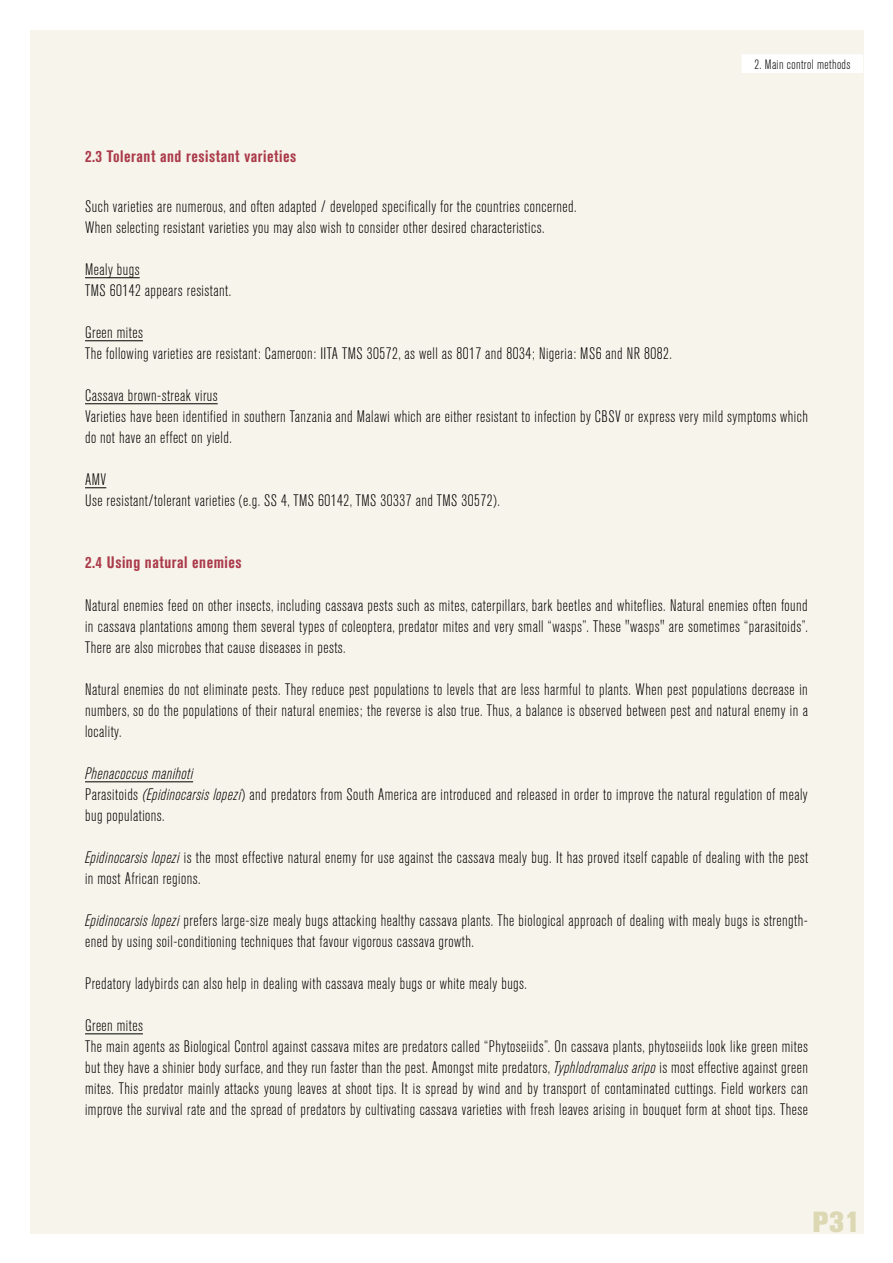
<style>
.page{position:relative;width:893px;height:1263px;background:#fff}
.page>*{position:absolute;margin:0;border:0;box-sizing:border-box;transform-origin:0 0}
.t1{font:800 28.8px "Akzidenz Grotesk BQ";color:#dcd8b4}
.t2{font:300 condensed 16.5px/21px "Akzidenz Grotesk BQ";letter-spacing:.03em;color:#000}
.t3{font:700 condensed 16.5px "Akzidenz Grotesk BQ";letter-spacing:.03em;color:#ab3a4a}
.t4{font:300 condensed 13.5px "Akzidenz Grotesk BQ";letter-spacing:.03em;color:#000}
.s1{font-style:italic}
</style>
<div class="page">
<div style="left:30px;top:30px;width:833px;height:1203px;background:#f6f4eb"></div>
<div style="left:742px;top:54px;width:121px;height:19px;background:#fff"></div>
<hr style="left:85px;top:277px;width:55px;height:1px;background:#000">
<hr style="left:85px;top:340px;width:58px;height:1px;background:#000">
<hr style="left:85px;top:403px;width:133px;height:1px;background:#000">
<svg style="left:85px;top:487px;width:21px;height:1px"></svg>
<hr style="left:85px;top:781px;width:108px;height:1px;background:#000">
<hr style="left:85px;top:1033px;width:58px;height:1px;background:#000">
<p class="t4" style="left:754px;top:57px;width:98px">2. Main control methods</p>
<p class="t3" style="left:85px;top:147px;width:213px">2.3 Tolerant and resistant varieties</p>
<p class="t2" style="left:85px;top:196px;width:493px">Such varieties are numerous, and often adapted / developed specifically for the countries concerned.<br>When selecting resistant varieties you may also wish to consider other desired characteristics.</p>
<p class="t2" style="left:85px;top:259px;width:148px">Mealy bugs<br>TMS 60142 appears resistant.</p>
<p class="t2" style="left:85px;top:322px;width:588px">Green mites<br>The following varieties are resistant: Cameroon: IITA TMS 30572, as well as 8017 and 8034; Nigeria: MS6 and NR 8082.</p>
<p class="t2" style="left:85px;top:385px;width:724px">Cassava brown-streak virus<br>Varieties have been identified in southern Tanzania and Malawi which are either resistant to infection by CBSV or express very mild symptoms which do not have an effect on yield.</p>
<p class="t2" style="left:85px;top:469px;width:416px">AMV<br>Use resistant/tolerant varieties (e.g. SS 4, TMS 60142, TMS 30337 and TMS 30572).</p>
<p class="t3" style="left:85px;top:552px;width:158px">2.4 Using natural enemies</p>
<p class="t2" style="left:85px;top:595px;width:724px;text-align:justify">Natural enemies feed on other insects, including cassava pests such as mites, caterpillars, bark beetles and whiteflies. Natural enemies often found in cassava plantations among them several types of coleoptera, predator mites and very small “wasps”. These "wasps" are sometimes “parasitoids”.<br>There are also microbes that cause diseases in pests.</p>
<p class="t2" style="left:85px;top:679px;width:724px;text-align:justify">Natural enemies do not eliminate pests. They reduce pest populations to levels that are less harmful to plants. When pest populations decrease in numbers, so do the populations of their natural enemies; the reverse is also true. Thus, a balance is observed between pest and natural enemy in a locality.</p>
<p class="t2" style="left:85px;top:763px;width:724px"><span class="s1">Phenacoccus manihoti<br></span>Parasitoids <span class="s1">(Epidinocarsis lopezi</span>) and predators from South America are introduced and released in order to improve the natural regulation of mealy bug populations.</p>
<p class="t2" style="left:85px;top:847px;width:724px"><span class="s1">Epidinocarsis lopezi</span> is the most effective natural enemy for use against the cassava mealy bug. It has proved itself capable of dealing with the pest in most African regions.</p>
<p class="t2" style="left:85px;top:910px;width:724px"><span class="s1">Epidinocarsis lopezi</span> prefers large-size mealy bugs attacking healthy cassava plants. The biological approach of dealing with mealy bugs is strength&shy;ened by using soil-conditioning techniques that favour vigorous cassava growth.</p>
<p class="t2" style="left:85px;top:973px;width:443px">Predatory ladybirds can also help in dealing with cassava mealy bugs or white mealy bugs.</p>
<p class="t2" style="left:85px;top:1015px;width:724px">Green mites<br>The main agents as Biological Control against cassava mites are predators called “Phytoseiids”. On cassava plants, phytoseiids look like green mites but they have a shinier body surface, and they run faster than the pest. Amongst mite predators, <span class="s1">Typhlodromalus aripo</span> is most effective against green mites. This predator mainly attacks young leaves at shoot tips. It is spread by wind and by transport of contaminated cuttings. Field workers can improve the survival rate and the spread of predators by cultivating cassava varieties with fresh leaves arising in bouquet form at shoot tips. These</p>
<h1 class="t1" style="left:813px;top:1205px;width:49px">P31</h1>
</div>
